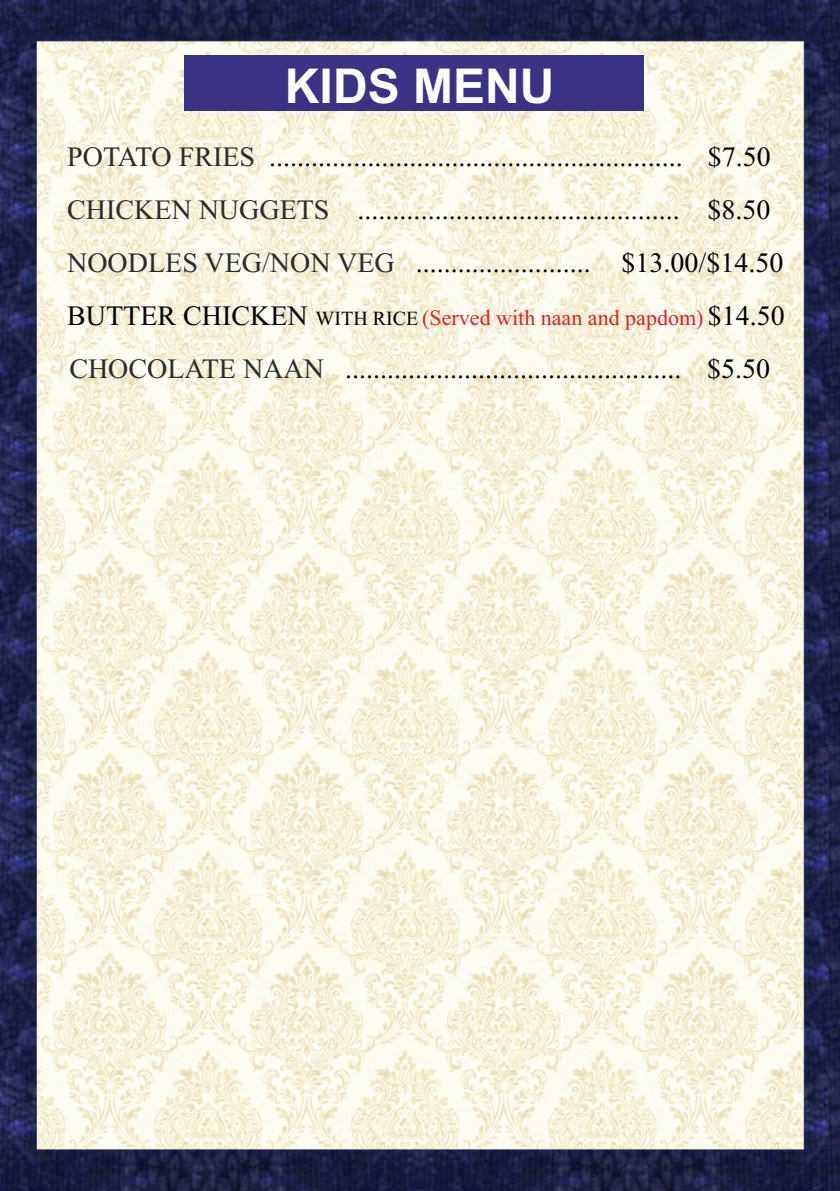
<style>
.page{position:relative;width:840px;height:1191px;background:#fff}
.page>*{position:absolute;margin:0;border:0;box-sizing:border-box;transform-origin:0 0}
.t1{font:700 48px "Arial";color:#fff}
.t2{font:28px/53px "Times New Roman";color:#000}
.t3{font:28px/53px "Times New Roman";color:#2b2b2a}
.t4{font:22px "Times New Roman";color:#e31f25}
.s1{font-size:20px}
</style>
<div class="page">
<img style="left:0;top:0;width:839px;height:1191px">
<div style="left:184px;top:55px;width:459px;height:55px;background:#3a3285"></div>
<h1 class="t1" style="left:285px;top:68px;width:271px">KIDS MENU</h1>
<p class="t2" style="left:269px;top:133px;width:503px">........................................................... $7.50</p>
<p class="t2" style="left:357px;top:186px;width:414px">.............................................. $8.50</p>
<p class="t2" style="left:415px;top:239px;width:369px">......................... $13.00/$14.50</p>
<p class="t2" style="left:67px;top:292px;width:352px">BUTTER CHICKEN <span class="s1">WITH RICE</span></p>
<p class="t3" style="left:67px;top:133px;width:329px">POTATO FRIES<br>CHICKEN NUGGETS<br>NOODLES VEG/NON VEG</p>
<p class="t2" style="left:345px;top:292px;width:441px;text-indent:362px">$14.50 ................................................ $5.50</p>
<p class="t4" style="left:422px;top:310px;width:283px">(Served with naan and papdom)</p>
<p class="t3" style="left:69px;top:345px;width:256px">CHOCOLATE NAAN</p>
</div>
